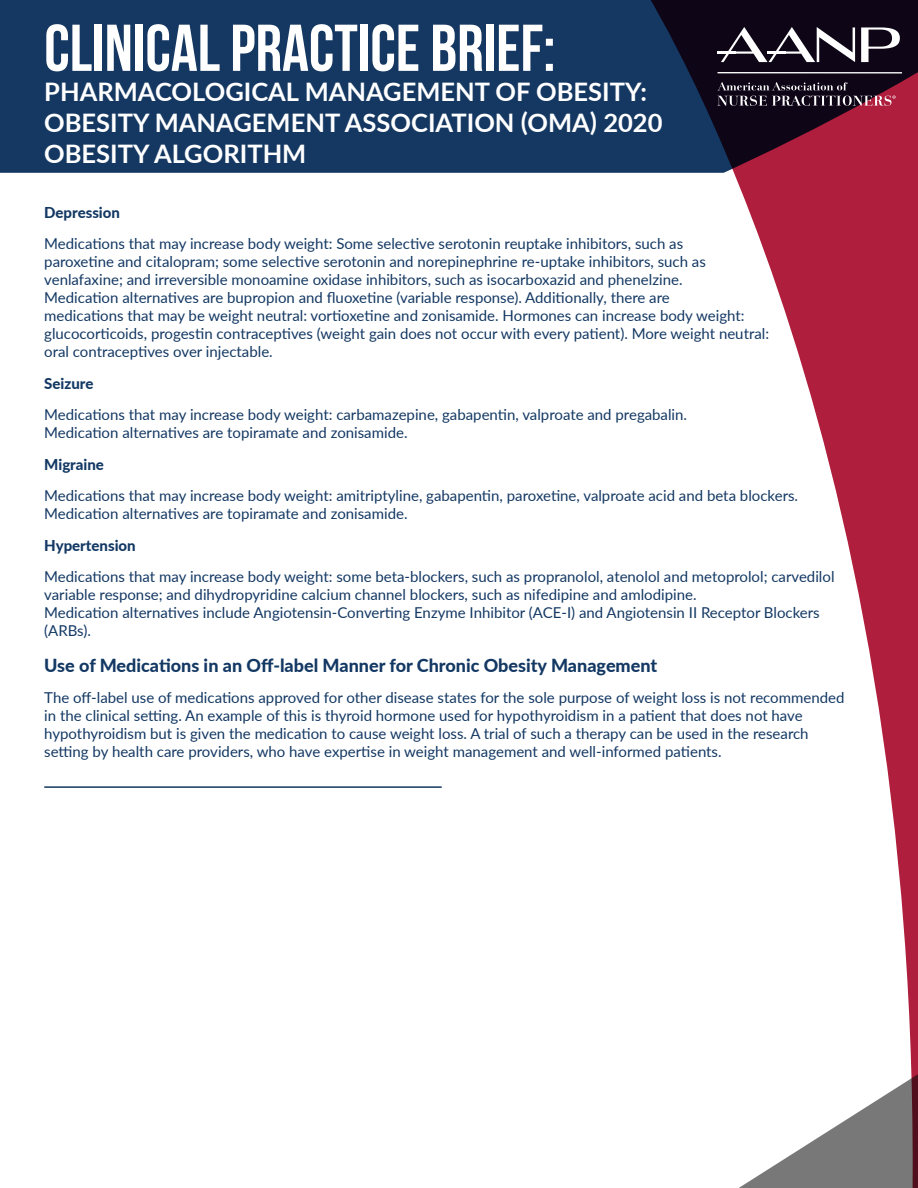
<style>
.page{position:relative;width:918px;height:1188px;background:#fff}
.page>*{position:absolute;margin:0;border:0;box-sizing:border-box;transform-origin:0 0}
.t1{font:700 66px "Bebas Neue";color:#fff}
.t2{font:700 25.5px/30.6px "Lato";color:#fff}
.t3{font:800 18px "Lato";color:#133863}
.t4{font:15px/18px "Lato";color:#133863}
.t5{font:800 15px "Lato";color:#133863}
</style>
<div class="page">
<svg style="left:734px;top:173px;width:184px;height:1015px"></svg>
<svg style="left:0;top:0;width:918px;height:173px;fill:#153862"></svg>
<hr style="left:718px;top:72px;width:184px;height:1px;background:#fff">
<svg style="left:861px;top:27px;width:39px;height:35px"></svg>
<svg style="left:717px;top:27px;width:138px;height:35px"></svg>
<svg style="left:717px;top:82px;width:179px;height:24px"></svg>
<hr style="left:44px;top:786px;width:398px;height:2px;background:#133863">
<p class="t1" style="left:44px;top:12px;width:513px">CLINICAL PRACTICE BRIEF:</p>
<p class="t2" style="left:44px;top:76px;width:620px">PHARMACOLOGICAL MANAGEMENT OF OBESITY:<br>OBESITY MANAGEMENT ASSOCIATION (OMA) 2020<br>OBESITY ALGORITHM</p>
<p class="t5" style="left:44px;top:201px;width:77px">Depression</p>
<p class="t4" style="left:44px;top:234px;width:663px">Medications that may increase body weight: Some selective serotonin reuptake inhibitors, such as paroxetine and citalopram; some selective serotonin and norepinephrine re-uptake inhibitors, such as venlafaxine; and irreversible monoamine oxidase inhibitors, such as isocarboxazid and phenelzine.</p>
<p class="t4" style="left:44px;top:288px;width:726px">Medication alternatives are bupropion and fluoxetine (variable response). Additionally, there are<br>medications that may be weight neutral: vortioxetine and zonisamide. Hormones can increase body weight: glucocorticoids, progestin contraceptives (weight gain does not occur with every patient). More weight neutral: oral contraceptives over injectable.</p>
<p class="t5" style="left:44px;top:372px;width:51px">Seizure</p>
<p class="t4" style="left:44px;top:405px;width:644px">Medications that may increase body weight: carbamazepine, gabapentin, valproate and pregabalin.</p>
<p class="t4" style="left:44px;top:423px;width:365px">Medication alternatives are topiramate and zonisamide.</p>
<p class="t5" style="left:44px;top:453px;width:61px">Migraine</p>
<p class="t4" style="left:44px;top:486px;width:755px">Medications that may increase body weight: amitriptyline, gabapentin, paroxetine, valproate acid and beta blockers.</p>
<p class="t4" style="left:44px;top:504px;width:365px">Medication alternatives are topiramate and zonisamide.</p>
<p class="t5" style="left:44px;top:534px;width:93px">Hypertension</p>
<p class="t4" style="left:44px;top:567px;width:792px">Medications that may increase body weight: some beta-blockers, such as propranolol, atenolol and metoprolol; carvedilol variable response; and dihydropyridine calcium channel blockers, such as nifedipine and amlodipine.</p>
<p class="t4" style="left:44px;top:603px;width:777px">Medication alternatives include Angiotensin-Converting Enzyme Inhibitor (ACE-I) and Angiotensin II Receptor Blockers (ARBs).</p>
<p class="t3" style="left:44px;top:652px;width:615px">Use of Medications in an Off-label Manner for Chronic Obesity Management</p>
<p class="t4" style="left:44px;top:688px;width:802px">The off-label use of medications approved for other disease states for the sole purpose of weight loss is not recommended in the clinical setting. An example of this is thyroid hormone used for hypothyroidism in a patient that does not have hypothyroidism but is given the medication to cause weight loss. A trial of such a therapy can be used in the research setting by health care providers, who have expertise in weight management and well-informed patients.</p>
</div>
